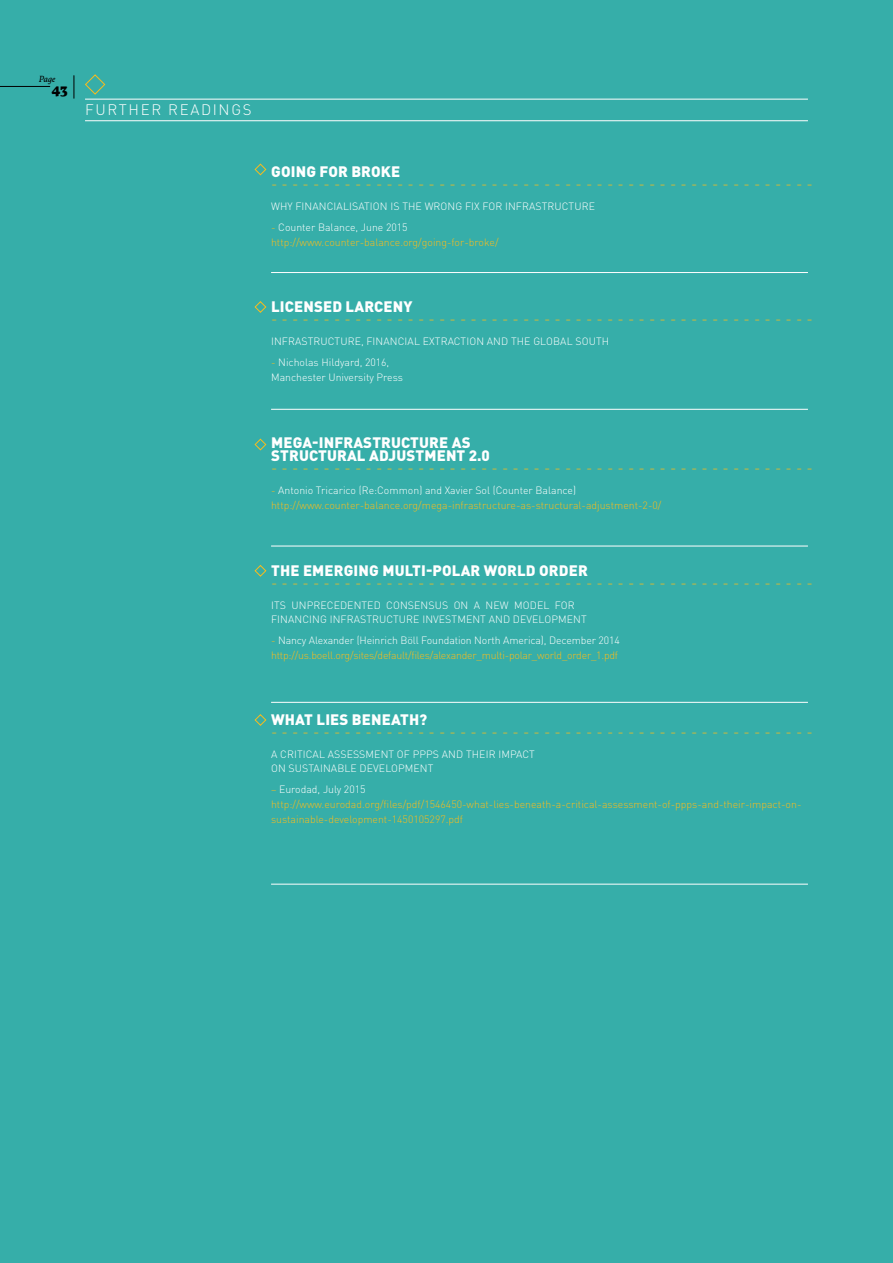
<style>
.page{position:relative;width:893px;height:1263px;background:#36aea9}
.page>*{position:absolute;margin:0;border:0;box-sizing:border-box;transform-origin:0 0}
.t1{font:300 15px "DIN Pro";color:#f9bc1c}
.t2{font:900 15px/13.5px "DIN Pro";letter-spacing:.01em;color:#fff}
.t3{font:300 15px "DIN Pro";letter-spacing:.11em;color:#fff}
.t4{font:900 15px "Vollkorn";color:#000}
.t5{font:300 10.5px/15px "DIN Pro";color:#f9bc1c}
.t6{font:300 10.5px/13.5px "DIN Pro";letter-spacing:.01em;color:#fff}
.t7{font:300 10.5px/15px "DIN Pro";letter-spacing:-.02em;color:#f9bc1c}
.t8{font:italic 9px "Vollkorn";color:#000}
.s1{color:#fff}
.s2{color:#f9bc1c}
</style>
<div class="page">
<svg style="left:74px;top:76px;width:1px;height:22px"></svg>
<svg style="left:85px;top:74px;width:21px;height:21px"></svg>
<hr style="left:85px;top:120px;width:723px;height:1px;background:#fff">
<hr style="left:271px;top:272px;width:537px;height:1px;background:#fff">
<hr style="left:271px;top:409px;width:537px;height:1px;background:#fff">
<hr style="left:271px;top:884px;width:537px;height:1px;background:#fff">
<hr style="left:271px;top:546px;width:537px;height:1px;background:#fff">
<hr style="left:271px;top:702px;width:537px;height:1px;background:#fff">
<hr style="left:85px;top:99px;width:723px;height:1px;background:#fff">
<svg style="left:254px;top:714px;width:13px;height:12px"></svg>
<svg style="left:254px;top:163px;width:13px;height:13px"></svg>
<svg style="left:254px;top:301px;width:13px;height:12px"></svg>
<svg style="left:254px;top:438px;width:13px;height:13px"></svg>
<svg style="left:254px;top:565px;width:13px;height:12px"></svg>
<hr style="left:0;top:86px;width:50px;height:1px;background:#000">
<p class="t8" style="left:39px;top:72px;width:18px">Page</p>
<h1 class="t4" style="left:51px;top:77px;width:18px">43</h1>
<h1 class="t3" style="left:85px;top:100px;width:168px">FURTHER READINGS</h1>
<h1 class="t2" style="left:271px;top:164px;width:131px">GOING FOR BROKE</h1>
<h1 class="t1" style="left:271px;top:173px;width:543px">----------------------------------------------------</h1>
<p class="t6" style="left:271px;top:199px;width:325px">WHY FINANCIALISATION IS THE WRONG FIX FOR INFRASTRUCTURE</p>
<p class="t5" style="left:271px;top:219px;width:229px">- <span class="s1">Counter Balance, June 2015 </span>http://www.counter-balance.org/going-for-broke/</p>
<h1 class="t2" style="left:271px;top:300px;width:143px">LICENSED LARCENY</h1>
<h1 class="t1" style="left:271px;top:309px;width:543px">----------------------------------------------------</h1>
<p class="t6" style="left:271px;top:334px;width:339px">INFRASTRUCTURE, FINANCIAL EXTRACTION AND THE GLOBAL SOUTH</p>
<p class="t6" style="left:271px;top:355px;width:133px;line-height:15px"><span class="s2">-</span> Nicholas Hildyard, 2016,<br>Manchester University Press</p>
<h1 class="t2" style="left:271px;top:435px;width:220px">MEGA-INFRASTRUCTURE AS<br>STRUCTURAL ADJUSTMENT 2.0</h1>
<h1 class="t1" style="left:271px;top:458px;width:543px">----------------------------------------------------</h1>
<p class="t5" style="left:271px;top:483px;width:392px">- <span class="s1">Antonio Tricarico (Re:Common) and Xavier Sol (Counter Balance) </span>http://www.counter-balance.org/mega-infrastructure-as-structural-adjustment-2-0/</p>
<h1 class="t2" style="left:271px;top:563px;width:318px">THE EMERGING MULTI-POLAR WORLD ORDER</h1>
<h1 class="t1" style="left:271px;top:572px;width:543px">----------------------------------------------------</h1>
<p class="t6" style="left:271px;top:598px;width:317px">ITS UNPRECEDENTED CONSENSUS ON A NEW MODEL FOR<br>FINANCING INFRASTRUCTURE INVESTMENT AND DEVELOPMENT</p>
<p class="t7" style="left:271px;top:632px;width:350px">- <span class="s1">Nancy Alexander (Heinrich Böll Foundation North America), December 2014 </span>http://us.boell.org/sites/default/files/alexander_multi-polar_world_order_1.pdf</p>
<h1 class="t2" style="left:271px;top:712px;width:158px">WHAT LIES BENEATH?</h1>
<h1 class="t1" style="left:271px;top:722px;width:543px">----------------------------------------------------</h1>
<p class="t6" style="left:271px;top:747px;width:265px">A CRITICAL ASSESSMENT OF PPPS AND THEIR IMPACT<br>ON SUSTAINABLE DEVELOPMENT</p>
<p class="t5" style="left:271px;top:781px;width:532px">– <span class="s1">Eurodad, July 2015 </span>http://www.eurodad.org/files/pdf/1546450-what-lies-beneath-a-critical-assessment-of-ppps-and-their-impact-on&shy;sustainable-development-1450105297.pdf</p>
</div>
